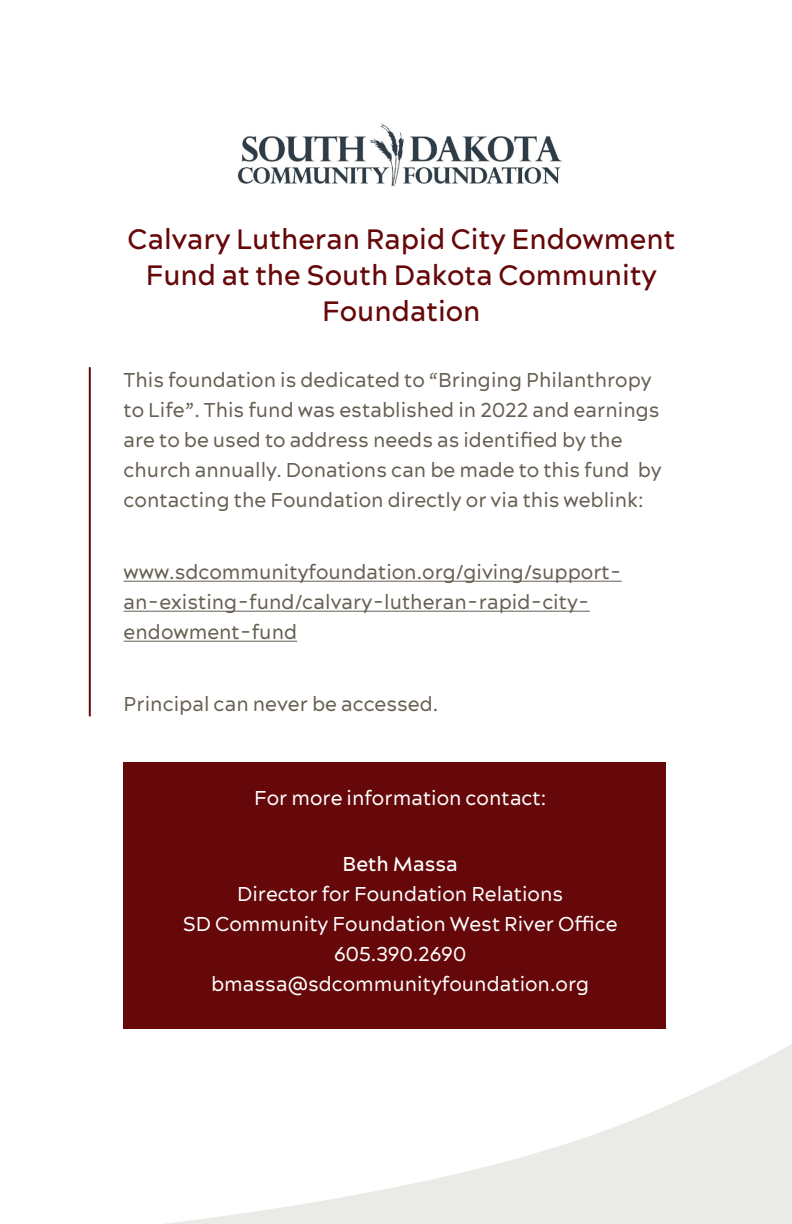
<style>
.page{position:relative;width:792px;height:1224px;background:#fff}
.page>*{position:absolute;margin:0;border:0;box-sizing:border-box;transform-origin:0 0}
.t1{font:500 28px/36px "Acherus Grotesque";color:#66080a;text-align:center}
.t2{font:20px/30px "Acherus Grotesque";color:#665f52}
.t3{font:20px "Acherus Grotesque";color:#fff}
.t4{font:500 20px "Acherus Grotesque";color:#fff}
</style>
<div class="page">
<div style="left:124px;top:762px;width:542px;height:266px;background:#66080a"></div>
<hr style="left:124px;top:581px;width:498px;height:1px;background:#665f52">
<hr style="left:124px;top:611px;width:466px;height:1px;background:#665f52">
<hr style="left:124px;top:641px;width:173px;height:1px;background:#665f52">
<svg style="left:123px;top:907px;width:669px;height:317px"></svg>
<hr style="left:89px;top:367px;width:2px;height:349px;background:#66080a">
<img style="left:237px;top:123px;width:325px;height:63px">
<p class="t1" style="left:127px;top:221px;width:549px">Calvary Lutheran Rapid City Endowment<br>Fund at the South Dakota Community<br>Foundation</p>
<p class="t2" style="left:124px;top:365px;width:540px">This foundation is dedicated to “Bringing Philanthropy to Life”. This fund was established in 2022 and earnings are to be used to address needs as identified by the church annually. Donations can be made to this fund by contacting the Foundation directly or via this weblink:</p>
<p class="t2" style="left:124px;top:557px;width:500px">www.sdcommunityfoundation.org/giving/support&shy;an-existing-fund/calvary-lutheran-rapid-city&shy;endowment-fund</p>
<p class="t2" style="left:124px;top:689px;width:316px">Principal can never be accessed.</p>
<p class="t3" style="left:254px;top:785px;width:294px">For more information contact:</p>
<p class="t4" style="left:343px;top:851px;width:117px">Beth Massa</p>
<p class="t3" style="left:237px;top:881px;width:328px">Director for Foundation Relations</p>
<p class="t3" style="left:183px;top:911px;width:437px">SD Community Foundation West River Office</p>
<p class="t3" style="left:334px;top:941px;width:133px">605.390.2690</p>
<p class="t3" style="left:211px;top:971px;width:380px">bmassa@sdcommunityfoundation.org</p>
</div>
